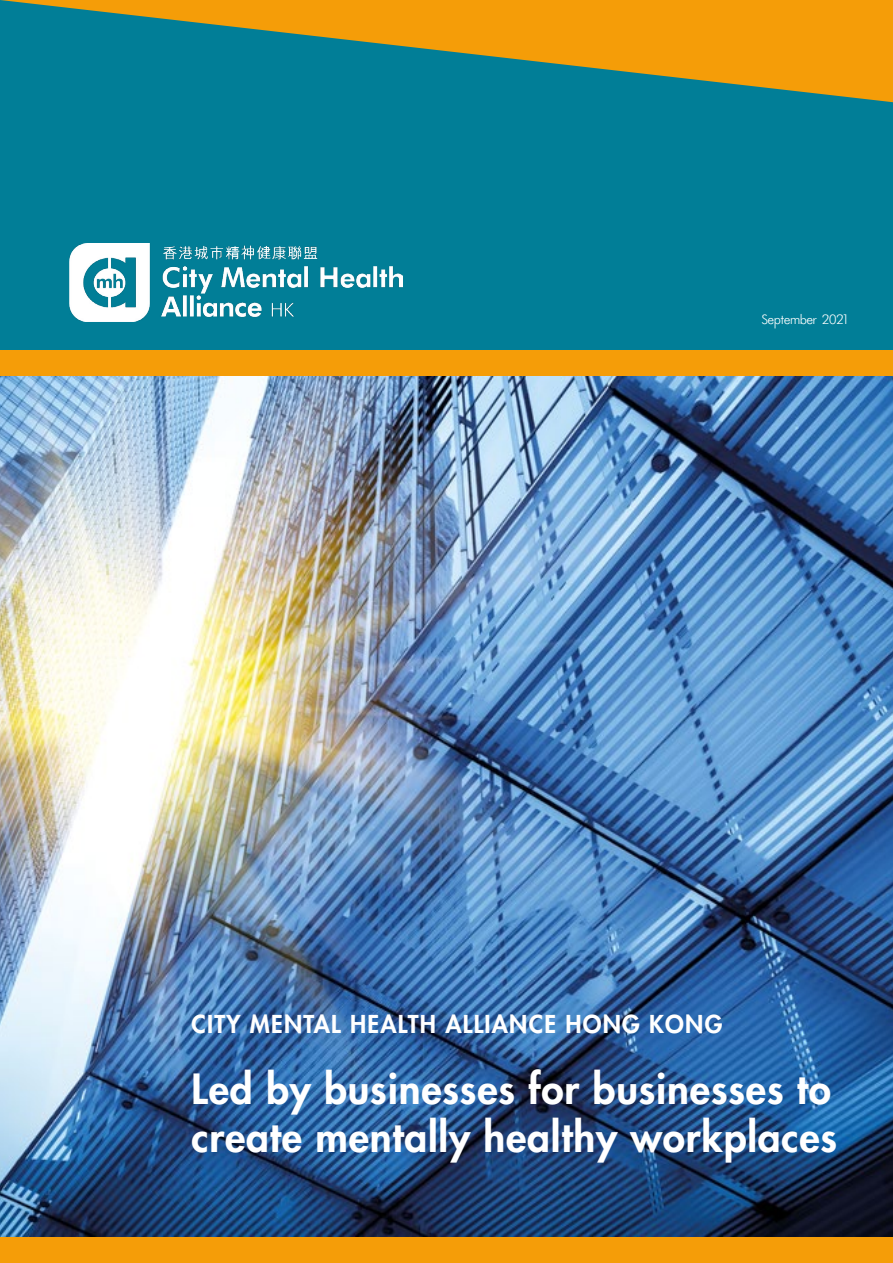
<style>
.page{position:relative;width:893px;height:1263px;background:#fff}
.page>*{position:absolute;margin:0;border:0;box-sizing:border-box;transform-origin:0 0}
.t1{font:800 40.5px/48px "Futura";letter-spacing:.02em;color:#fff}
.t2{font:800 24px "Futura";letter-spacing:.05em;color:#fff}
.t3{font:300 15px "Futura";color:#fff}
</style>
<div class="page">
<div style="left:0;top:0;width:893px;height:582px;background:#017e97"></div>
<svg style="left:0;top:0;width:893px;height:102px"></svg>
<div style="left:0;top:351px;width:893px;height:912px;background:#f59d08"></div>
<img style="left:0;top:377px;width:893px;height:859px">
<img style="left:70px;top:243px;width:332px;height:78px">
<p class="t3" style="left:762px;top:312px;width:87px">September 2021</p>
<p class="t2" style="left:192px;top:1009px;width:532px">CITY MENTAL HEALTH ALLIANCE HONG KONG</p>
<p class="t1" style="left:192px;top:1065px;width:647px">Led by businesses for businesses to create mentally healthy workplaces</p>
</div>
